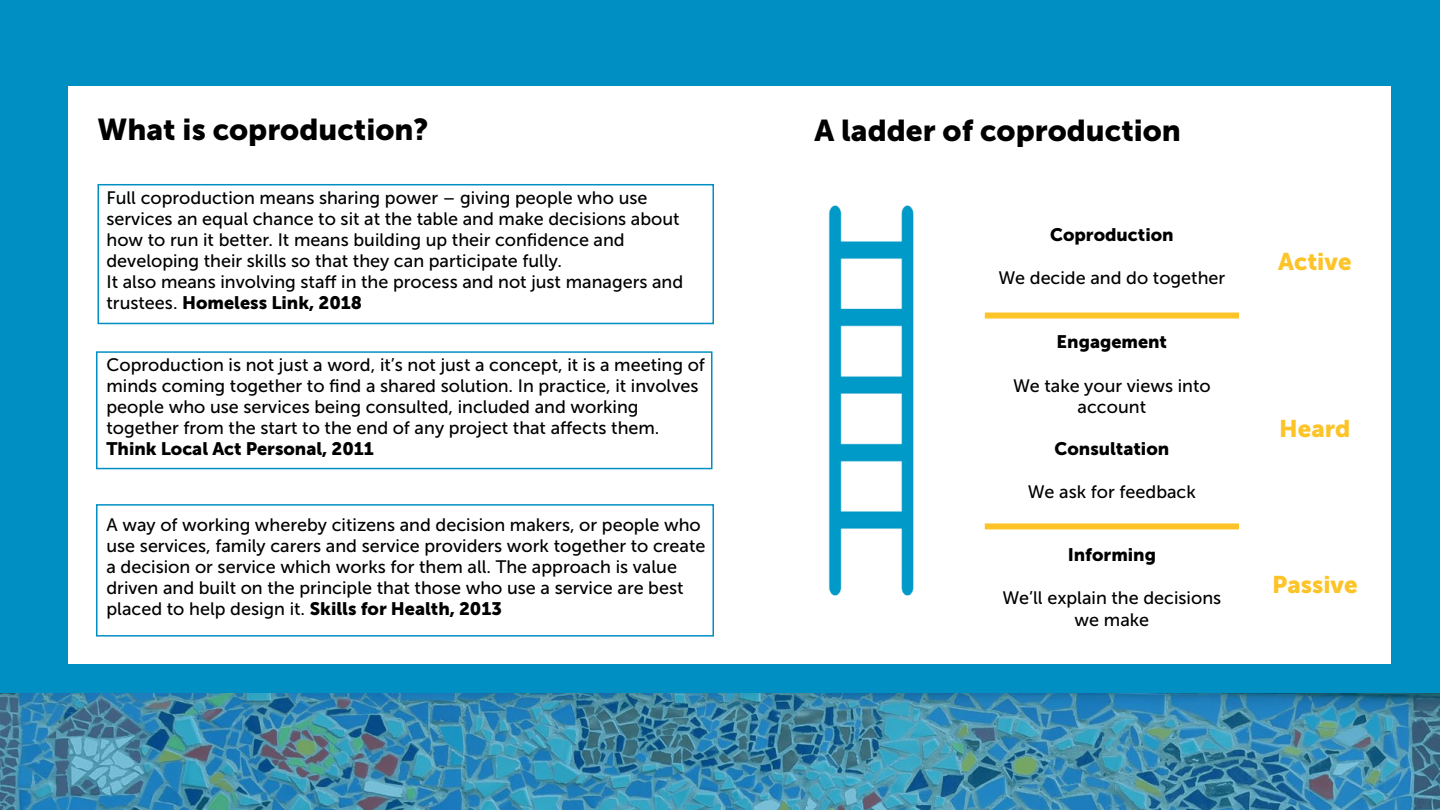
<style>
.page{position:relative;width:1440px;height:810px;background:#fff}
.page>*{position:absolute;margin:0;border:0;box-sizing:border-box;transform-origin:0 0}
.t1{font:30px "Museo Sans 900";color:#000}
.t2{font:24px "Museo Sans 900";color:#fcc428}
.t3{font:18px/21px "Museo Sans 500";color:#000}
.t4{font:18px "Museo Sans 900";color:#000}
.s1{font-family:"Museo Sans 500"}
.s2{font-family:"Museo Sans 900"}
</style>
<div class="page">
<div style="left:0;top:0;width:1440px;height:694px;background:#008fc3"></div>
<div style="left:68px;top:87px;width:1323px;height:577px;background:#fff"></div>
<div style="left:98px;top:184px;width:616px;height:140px;border:2px solid #008fc3"></div>
<div style="left:96px;top:351px;width:616px;height:118px;border:2px solid #008fc3"></div>
<div style="left:96px;top:504px;width:618px;height:133px;border:2px solid #008fc3"></div>
<img style="left:0;top:694px;width:1440px;height:116px">
<img style="left:828px;top:205px;width:86px;height:391px">
<div style="left:985px;top:313px;width:254px;height:6px;background:#fcc428"></div>
<div style="left:985px;top:523px;width:254px;height:6px;background:#fcc428"></div>
<h1 class="t1" style="left:98px;top:113px;width:333px">What is coproduction?</h1>
<p class="t3" style="left:106px;top:188px;width:578px">Full coproduction means sharing power – giving people who use services an equal chance to sit at the table and make decisions about how to run it better. It means building up their confidence and developing their skills so that they can participate fully.<br>It also means involving staff in the process and not just managers and</p>
<p class="t4" style="left:106px;top:293px;width:257px"><span class="s1">trustees.</span> Homeless Link, 2018</p>
<p class="t3" style="left:106px;top:355px;width:600px">Coproduction is not just a word, it’s not just a concept, it is a meeting of minds coming together to find a shared solution. In practice, it involves people who use services being consulted, included and working together from the start to the end of any project that affects them.</p>
<p class="t4" style="left:106px;top:439px;width:269px">Think Local Act Personal, 2011</p>
<p class="t3" style="left:106px;top:514px;width:600px">A way of working whereby citizens and decision makers, or people who use services, family carers and service providers work together to create a decision or service which works for them all. The approach is value driven and built on the principle that those who use a service are best placed to help design it. <span class="s2">Skills for Health, 2013</span></p>
<h1 class="t1" style="left:814px;top:114px;width:368px">A ladder of coproduction</h1>
<p class="t4" style="left:1050px;top:224px;width:125px">Coproduction</p>
<p class="t3" style="left:999px;top:267px;width:228px">We decide and do together</p>
<p class="t4" style="left:1057px;top:332px;width:112px">Engagement</p>
<p class="t3" style="left:1013px;top:375px;width:199px;line-height:21.6px;text-align:center">We take your views into account</p>
<p class="t4" style="left:1055px;top:438px;width:116px">Consultation</p>
<p class="t3" style="left:1028px;top:481px;width:170px">We ask for feedback</p>
<p class="t4" style="left:1068px;top:544px;width:90px">Informing</p>
<p class="t3" style="left:1003px;top:587px;width:220px;line-height:21.6px;text-align:center">We’ll explain the decisions we make</p>
<h2 class="t2" style="left:1278px;top:248px;width:75px">Active</h2>
<h2 class="t2" style="left:1279px;top:415px;width:73px">Heard</h2>
<h2 class="t2" style="left:1272px;top:570px;width:87px">Passive</h2>
</div>
